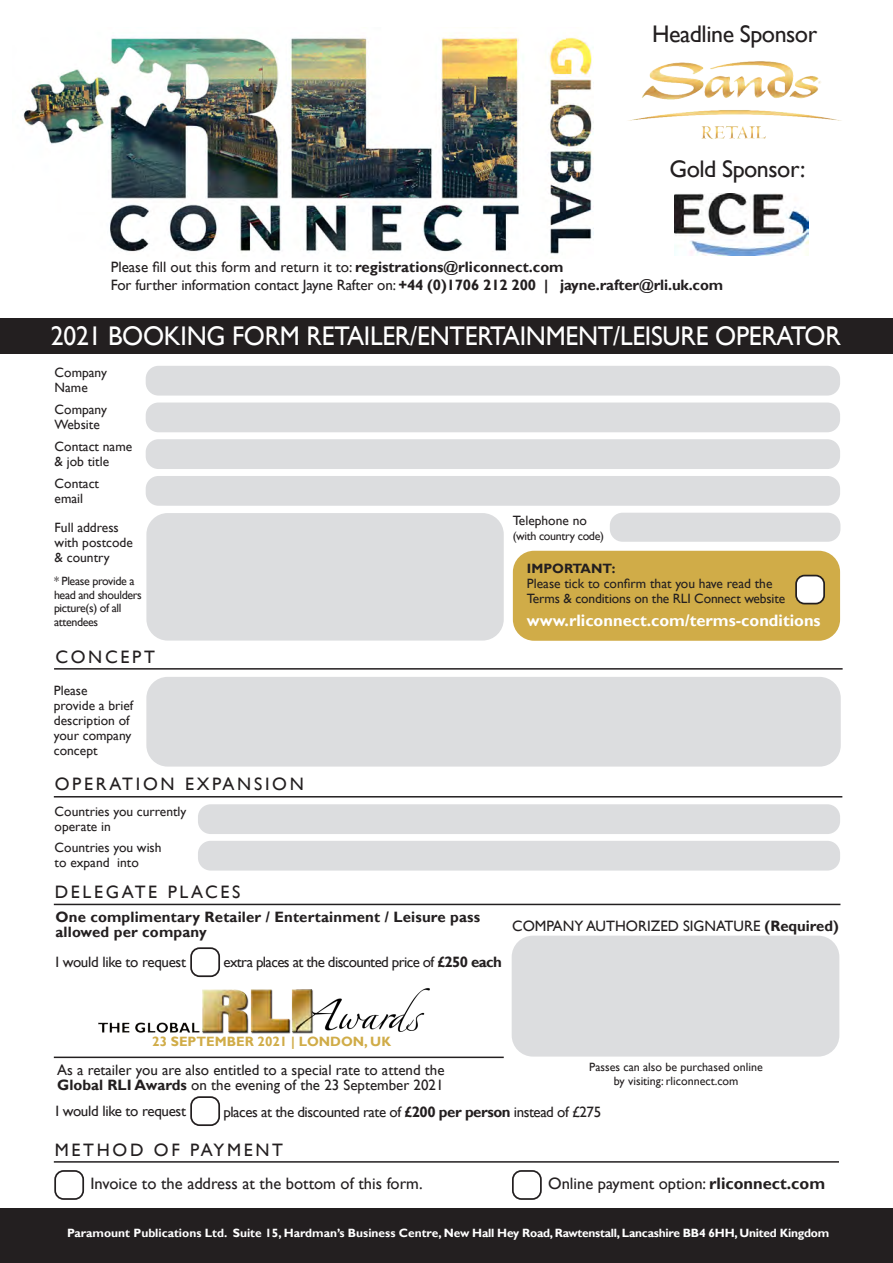
<style>
.page{position:relative;width:893px;height:1263px;background:#fff}
.page>*{position:absolute;margin:0;border:0;box-sizing:border-box;transform-origin:0 0}
.t1{font:27px "Gill Sans";letter-spacing:-.01em;color:#fff;scale:.95 1}
.t2{font:24px "Gill Sans";letter-spacing:-.02em;color:#231f20}
.t3{font:18px "Gill Sans";letter-spacing:.15em;color:#231f20}
.t4{font:16.5px "Gill Sans";color:#231f20}
.t5{font:700 16.5px "Gill Sans";color:#fff}
.t6{font:15px/15px "Gill Sans";letter-spacing:-.01em;color:#231f20}
.t7{font:700 15px/15px "Gill Sans";letter-spacing:.01em;color:#231f20}
.t8{font:15px "Gill Sans";letter-spacing:-.03em;color:#231f20}
.t9{font:15px "Gill Sans";letter-spacing:-.04em;color:#231f20}
.t10{font:13.5px/15px "Gill Sans";color:#231f20}
.t11{font:700 13.5px "Gill Sans";color:#d0ac48}
.t12{font:700 13.5px "Gill Sans";color:#231f20}
.t13{font:700 12px "Gill Sans";letter-spacing:-.02em;color:#fff}
.t14{font:12px/13.5px "Gill Sans";letter-spacing:-.03em;color:#231f20}
.t15{font:12px/13.5px "Gill Sans";color:#231f20;text-align:center}
.s1{font-weight:700}
</style>
<div class="page">
<div style="left:198px;top:804px;width:642px;height:30px;background:#dcdddf;border-radius:13px"></div>
<div style="left:198px;top:841px;width:642px;height:29px;background:#dcdddf;border-radius:13px"></div>
<hr style="left:54px;top:796px;width:788px;height:1px;background:#231f20">
<div style="left:0;top:1209px;width:893px;height:54px;background:#231f20"></div>
<div style="left:0;top:318px;width:893px;height:36px;background:#231f20"></div>
<div style="left:146px;top:366px;width:694px;height:30px;background:#dcdddf;border-radius:13px"></div>
<div style="left:146px;top:402px;width:694px;height:30px;background:#dcdddf;border-radius:13px"></div>
<div style="left:146px;top:439px;width:694px;height:30px;background:#dcdddf;border-radius:13px"></div>
<div style="left:146px;top:476px;width:694px;height:30px;background:#dcdddf;border-radius:13px"></div>
<div style="left:513px;top:551px;width:327px;height:90px;background:#d0ac48;border-radius:21px"></div>
<div style="left:796px;top:575px;width:28px;height:29px;background:#fff;border-radius:9px"></div>
<div style="left:795px;top:575px;width:30px;height:29px;border:2px solid #231f20;border-radius:9px"></div>
<div style="left:146px;top:513px;width:358px;height:128px;background:#dcdddf;border-radius:21px"></div>
<div style="left:610px;top:513px;width:230px;height:29px;background:#dcdddf;border-radius:13px"></div>
<hr style="left:54px;top:904px;width:786px;height:1px;background:#231f20">
<div style="left:512px;top:936px;width:327px;height:120px;background:#dcdddf;border-radius:21px"></div>
<hr style="left:54px;top:1161px;width:785px;height:2px;background:#231f20">
<div style="left:54px;top:1170px;width:30px;height:30px;border:2px solid #231f20;border-radius:9px"></div>
<div style="left:512px;top:1170px;width:30px;height:30px;border:2px solid #231f20;border-radius:9px"></div>
<div style="left:190px;top:947px;width:30px;height:30px;border:2px solid #231f20;border-radius:9px"></div>
<div style="left:190px;top:1096px;width:30px;height:30px;border:2px solid #231f20;border-radius:9px"></div>
<hr style="left:54px;top:1056px;width:450px;height:2px;background:#231f20">
<div style="left:146px;top:677px;width:695px;height:90px;background:#dcdddf;border-radius:21px"></div>
<hr style="left:54px;top:668px;width:789px;height:2px;background:#231f20">
<img style="left:23px;top:37px;width:570px;height:217px">
<img style="left:628px;top:61px;width:214px;height:79px">
<img style="left:674px;top:193px;width:135px;height:62px">
<img style="left:98px;top:977px;width:332px;height:57px">
<p class="t2" style="left:652px;top:20px;width:167px">Headline Sponsor</p>
<p class="t2" style="left:669px;top:155px;width:137px">Gold Sponsor:</p>
<p class="t6" style="left:111px;top:260px;width:454px">Please fill out this form and return it to: <span class="s1">registrations@rliconnect.com</span></p>
<p class="t6" style="left:111px;top:278px;width:614px">For further information contact Jayne Rafter on: <span class="s1">+44 (0)1706 212 200 | jayne.rafter@rli.uk.com</span></p>
<p class="t1" style="left:51px;top:320px;width:833px">2021 BOOKING FORM RETAILER/ENTERTAINMENT/LEISURE OPERATOR</p>
<p class="t10" style="left:55px;top:366px;width:54px">Company</p>
<p class="t10" style="left:55px;top:381px;width:35px">Name</p>
<p class="t10" style="left:55px;top:402px;width:54px">Company</p>
<p class="t10" style="left:55px;top:417px;width:47px">Website</p>
<p class="t10" style="left:55px;top:439px;width:79px">Contact name</p>
<p class="t10" style="left:55px;top:454px;width:56px">&amp; job title</p>
<p class="t10" style="left:55px;top:476px;width:46px">Contact</p>
<p class="t10" style="left:55px;top:491px;width:30px">email</p>
<p class="t10" style="left:55px;top:520px;width:66px">Full address</p>
<p class="t10" style="left:55px;top:535px;width:80px">with postcode</p>
<p class="t10" style="left:55px;top:550px;width:57px">&amp; country</p>
<p class="t14" style="left:54px;top:575px;width:89px">* Please provide a head and shoulders picture(s) of all attendees</p>
<p class="t3" style="left:55px;top:647px;width:101px">CONCEPT</p>
<p class="t10" style="left:54px;top:683px;width:81px">Please<br>provide a brief description of your company concept</p>
<p class="t3" style="left:55px;top:774px;width:251px">OPERATION EXPANSION</p>
<p class="t10" style="left:55px;top:804px;width:133px">Countries you currently operate in</p>
<p class="t10" style="left:55px;top:840px;width:108px">Countries you wish</p>
<p class="t10" style="left:55px;top:855px;width:86px">to expand into</p>
<p class="t10" style="left:513px;top:513px;width:76px">Telephone no</p>
<p class="t14" style="left:513px;top:529px;width:93px">(with country code)</p>
<p class="t12" style="left:527px;top:560px;width:90px">IMPORTANT:</p>
<p class="t10" style="left:527px;top:576px;width:247px">Please tick to confirm that you have read the</p>
<p class="t10" style="left:527px;top:591px;width:260px">Terms &amp; conditions on the RLI Connect website</p>
<p class="t5" style="left:527px;top:611px;width:295px">www.rliconnect.com/terms-conditions</p>
<p class="t3" style="left:55px;top:881px;width:187px">DELEGATE PLACES</p>
<p class="t7" style="left:56px;top:910px;width:426px">One complimentary Retailer / Entertainment / Leisure pass allowed per company</p>
<p class="t6" style="left:512px;top:918px;width:328px">COMPANY AUTHORIZED SIGNATURE <span class="s1">(Required)</span></p>
<p class="t6" style="left:56px;top:954px;width:132px">I would like to request</p>
<p class="t9" style="left:223px;top:953px;width:280px">extra places at the discounted price of <span class="s1">£250 each</span></p>
<p class="t11" style="left:152px;top:1033px;width:240px">23 SEPTEMBER 2021 | LONDON, UK</p>
<p class="t6" style="left:57px;top:1062px;width:389px">As a retailer you are also entitled to a special rate to attend the<br><span class="s1">Global RLI Awards</span> on the evening of the 23 September 2021</p>
<p class="t15" style="left:589px;top:1060px;width:175px">Passes can also be purchased online by visiting: rliconnect.com</p>
<p class="t6" style="left:56px;top:1103px;width:132px">I would like to request</p>
<p class="t8" style="left:223px;top:1103px;width:379px">places at the discounted rate of <span class="s1">£200 per person</span> instead of £275</p>
<p class="t3" style="left:55px;top:1139px;width:230px">METHOD OF PAYMENT</p>
<p class="t4" style="left:90px;top:1174px;width:334px">Invoice to the address at the bottom of this form.</p>
<p class="t4" style="left:548px;top:1174px;width:278px">Online payment option: <span class="s1">rliconnect.com</span></p>
<p class="t13" style="left:67px;top:1226px;width:764px">Paramount Publications Ltd. Suite 15, Hardman’s Business Centre, New Hall Hey Road, Rawtenstall, Lancashire BB4 6HH, United Kingdom</p>
</div>
